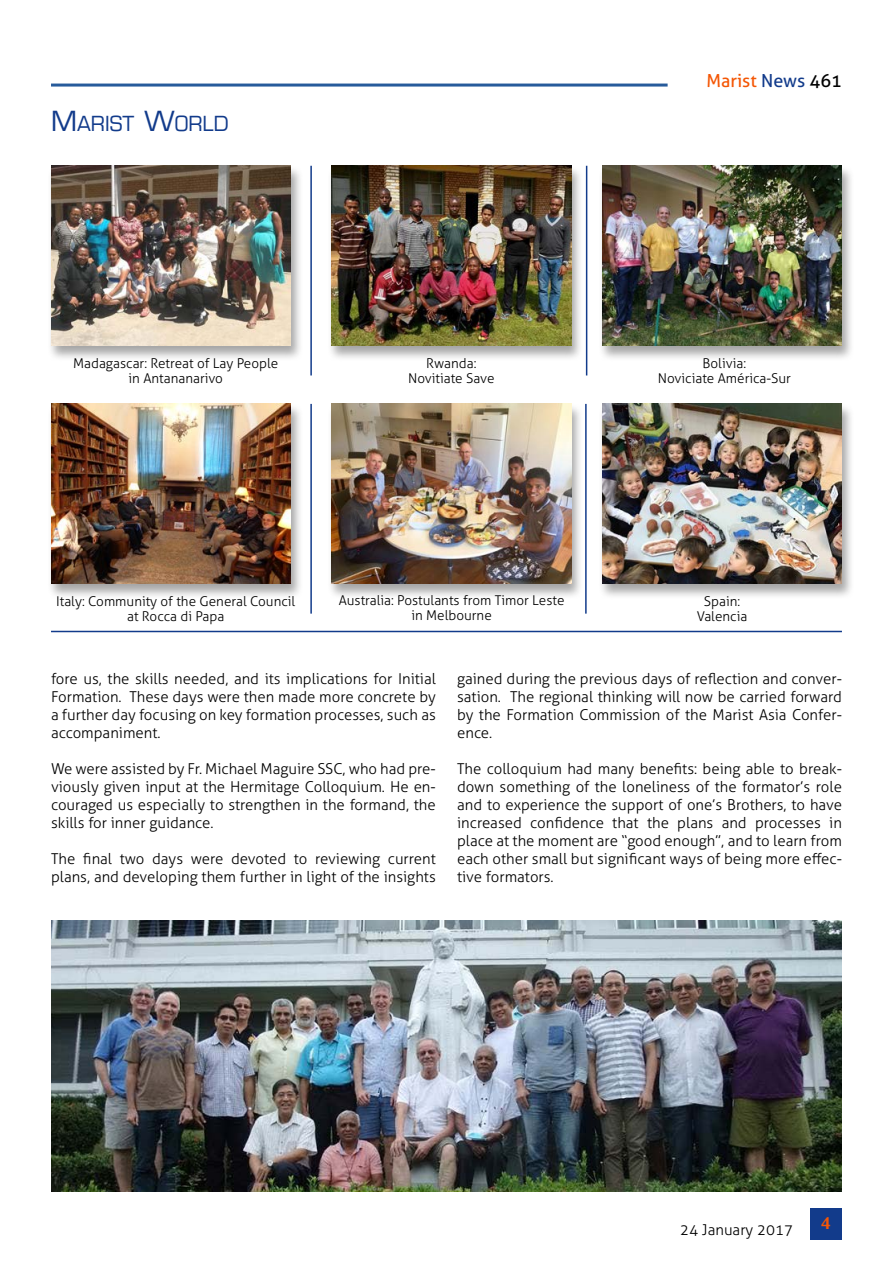
<style>
.page{position:relative;width:893px;height:1263px;background:#fff}
.page>*{position:absolute;margin:0;border:0;box-sizing:border-box;transform-origin:0 0}
.t1{font:20.25px "Eurostile";color:#123b8b}
.t2{font:18px "Aller";color:#f45706}
.t3{font:700 18px "Novarese IT Cby BT";color:#f45706}
.t4{font:300 15px/18px "Aller";color:#000;text-align:justify}
.t5{font:300 13.5px/15px "Aller";color:#000;text-align:center}
.s1{font-size:27px}
.s2{color:#123b8b}
.s3{color:#000}
</style>
<div class="page">
<hr style="left:51px;top:84px;width:617px;height:3px;background:#275b9b">
<div style="left:810px;top:1208px;width:32px;height:31px;background:#123b8b"></div>
<div style="left:598px;top:164px;width:257px;height:198px;background:#000;opacity:.35"></div>
<img style="left:602px;top:166px;width:240px;height:180px">
<div style="left:327px;top:164px;width:257px;height:198px;background:#000;opacity:.35"></div>
<img style="left:331px;top:166px;width:240px;height:180px">
<div style="left:47px;top:164px;width:257px;height:198px;background:#000;opacity:.35"></div>
<img style="left:51px;top:166px;width:240px;height:180px">
<div style="left:598px;top:403px;width:257px;height:197px;background:#000;opacity:.35"></div>
<img style="left:602px;top:404px;width:240px;height:180px">
<div style="left:327px;top:403px;width:257px;height:197px;background:#000;opacity:.35"></div>
<img style="left:331px;top:404px;width:240px;height:180px">
<div style="left:47px;top:403px;width:257px;height:197px;background:#000;opacity:.35"></div>
<img style="left:51px;top:404px;width:240px;height:180px">
<hr style="left:310px;top:166px;width:2px;height:209px;background:#123b8b">
<hr style="left:586px;top:166px;width:1px;height:209px;background:#123b8b">
<hr style="left:310px;top:404px;width:2px;height:210px;background:#123b8b">
<hr style="left:585px;top:404px;width:2px;height:210px;background:#123b8b">
<hr style="left:51px;top:631px;width:791px;height:1px;background:#123b8b">
<img style="left:51px;top:921px;width:791px;height:270px">
<h1 class="t1" style="left:51px;top:111px;width:179px"><span class="s1">M</span> ARIST <span class="s1">W</span>ORLD</h1>
<p class="t2" style="left:706px;top:69px;width:137px">Marist <span class="s2">News</span> <span class="s3">461</span></p>
<p class="t5" style="left:73px;top:355px;width:207px">Madagascar: Retreat of Lay People in Antananarivo</p>
<p class="t5" style="left:408px;top:355px;width:88px">Rwanda:<br>Novitiate Save</p>
<p class="t5" style="left:658px;top:355px;width:135px">Bolivia:<br>Noviciate América-Sur</p>
<p class="t5" style="left:56px;top:593px;width:241px">Italy: Community of the General Council at Rocca di Papa</p>
<p class="t5" style="left:339px;top:593px;width:227px">Australia: Postulants from Timor Leste in Melbourne</p>
<p class="t5" style="left:697px;top:593px;width:52px">Spain:<br>Valencia</p>
<p class="t4" style="left:51px;top:670px;width:386px">fore us, the skills needed, and its implications for Initial Formation. These days were then made more concrete by a further day focusing on key formation processes, such as accompaniment.</p>
<p class="t4" style="left:51px;top:760px;width:386px">We were assisted by Fr. Michael Maguire SSC, who had pre&shy;viously given input at the Hermitage Colloquium. He en&shy;couraged us especially to strengthen in the formand, the skills for inner guidance.</p>
<p class="t4" style="left:51px;top:850px;width:386px">The final two days were devoted to reviewing current plans, and developing them further in light of the insights</p>
<p class="t4" style="left:457px;top:670px;width:386px">gained during the previous days of reflection and conver&shy;sation. The regional thinking will now be carried forward by the Formation Commission of the Marist Asia Confer&shy;ence.</p>
<p class="t4" style="left:457px;top:760px;width:386px">The colloquium had many benefits: being able to break&shy;down something of the loneliness of the formator’s role and to experience the support of one’s Brothers, to have increased confidence that the plans and processes in place at the moment are “good enough”, and to learn from each other small but significant ways of being more effec&shy;tive formators.</p>
<p class="t4" style="left:680px;top:1220px;width:114px">24 January 2017</p>
<p class="t3" style="left:821px;top:1212px;width:12px">4</p>
</div>
